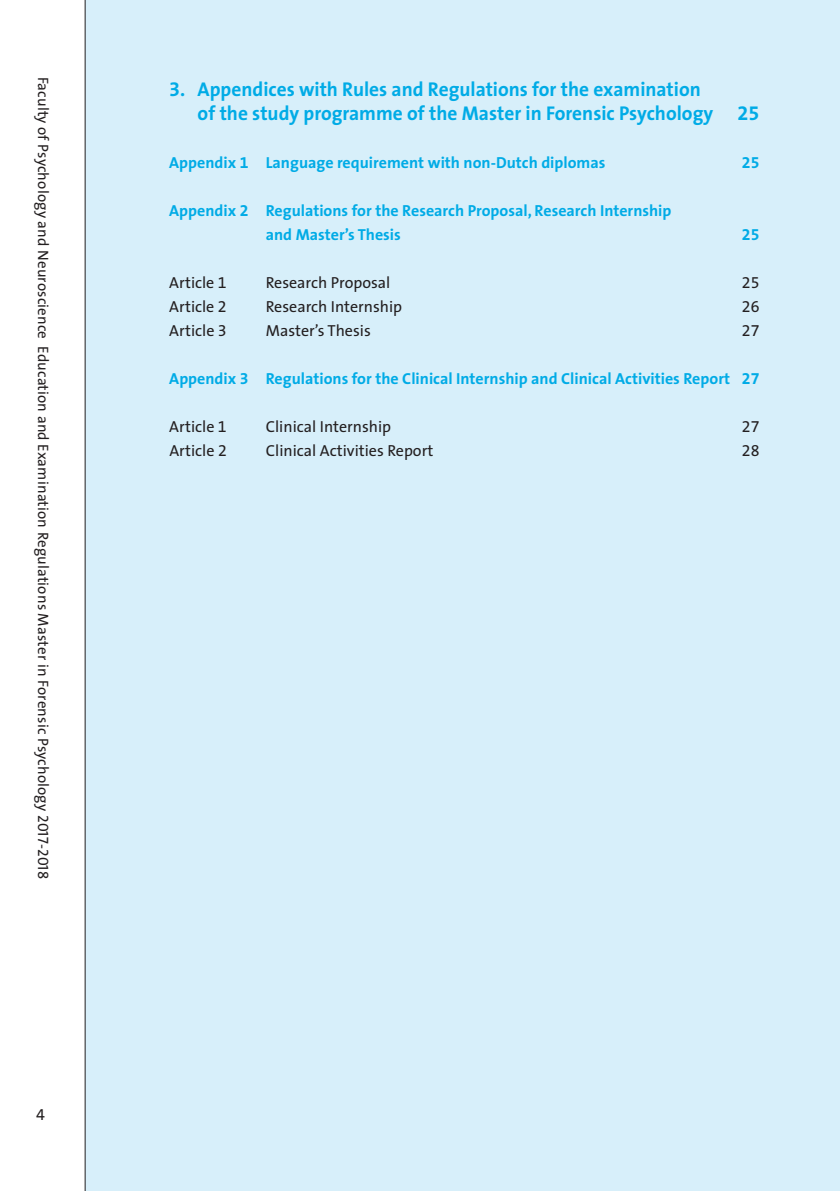
<style>
.page{position:relative;width:840px;height:1191px;background:#fff}
.page>*{position:absolute;margin:0;border:0;box-sizing:border-box;transform-origin:0 0}
.t1{font:700 20px/24px "The Sans";color:#00abe6}
.t2{font:700 16px/24px "The Sans";color:#00abe6}
.t3{font:16px "The Sans";color:#231f20}
.t4{font:16px "The Sans Expert";color:#231f20}
.t5{font:16px "The Sans Bold Expert";color:#00abe6}
.t6{font:15px "The Sans";letter-spacing:.01em;color:#231f20}
.s1{font-family:"The Sans Caps"}
.s2{font-family:"The Sans Bold Expert";font-weight:400}
.s3{font-family:"The Sans Expert"}
</style>
<div class="page">
<div style="left:85px;top:0;width:754px;height:1191px;background:#d7effa"></div>
<hr style="left:85px;top:0;width:1px;height:1191px;background:#231f20">
<p class="t6" style="left:55px;top:77px;width:804px;rotate:90deg">Faculty of Psychology and Neuroscience Education and Examination Regulations Master in Forensic Psychology <span class="s1">2017-2018</span></p>
<p class="t1" style="left:197px;top:77px;width:563px;text-indent:-28px"><span class="s2">3</span>. Appendices with Rules and Regulations for the examination<br>of the study programme of the Master in Forensic Psychology <span class="s2">25</span></p>
<p class="t2" style="left:169px;top:150px;width:437px">Appendix <span class="s2">1</span> Language requirement with non-Dutch diplomas</p>
<p class="t5" style="left:741px;top:149px;width:19px">25</p>
<p class="t2" style="left:265px;top:198px;width:407px;text-indent:-96px">Appendix <span class="s2">2</span> Regulations for the Research Proposal, Research Internship and Master’s Thesis</p>
<p class="t5" style="left:741px;top:221px;width:19px">25</p>
<p class="t3" style="left:169px;top:269px;width:59px">Article <span class="s3">1</span></p>
<p class="t3" style="left:265px;top:269px;width:126px">Research Proposal</p>
<p class="t4" style="left:741px;top:269px;width:19px">25</p>
<p class="t3" style="left:169px;top:293px;width:59px">Article <span class="s3">2</span></p>
<p class="t3" style="left:265px;top:293px;width:138px">Research Internship</p>
<p class="t4" style="left:741px;top:293px;width:19px">26</p>
<p class="t3" style="left:169px;top:317px;width:59px">Article <span class="s3">3</span></p>
<p class="t3" style="left:265px;top:317px;width:107px">Master’s Thesis</p>
<p class="t4" style="left:741px;top:317px;width:19px">27</p>
<p class="t2" style="left:169px;top:366px;width:591px">Appendix <span class="s2">3</span> Regulations for the Clinical Internship and Clinical Activities Report <span class="s2">27</span></p>
<p class="t3" style="left:169px;top:413px;width:59px">Article <span class="s3">1</span></p>
<p class="t3" style="left:266px;top:413px;width:127px">Clinical Internship</p>
<p class="t4" style="left:741px;top:413px;width:19px">27</p>
<p class="t3" style="left:169px;top:437px;width:59px">Article <span class="s3">2</span></p>
<p class="t3" style="left:266px;top:437px;width:169px">Clinical Activities Report</p>
<p class="t4" style="left:741px;top:437px;width:19px">28</p>
<p class="t4" style="left:36px;top:1101px;width:10px">4</p>
</div>
